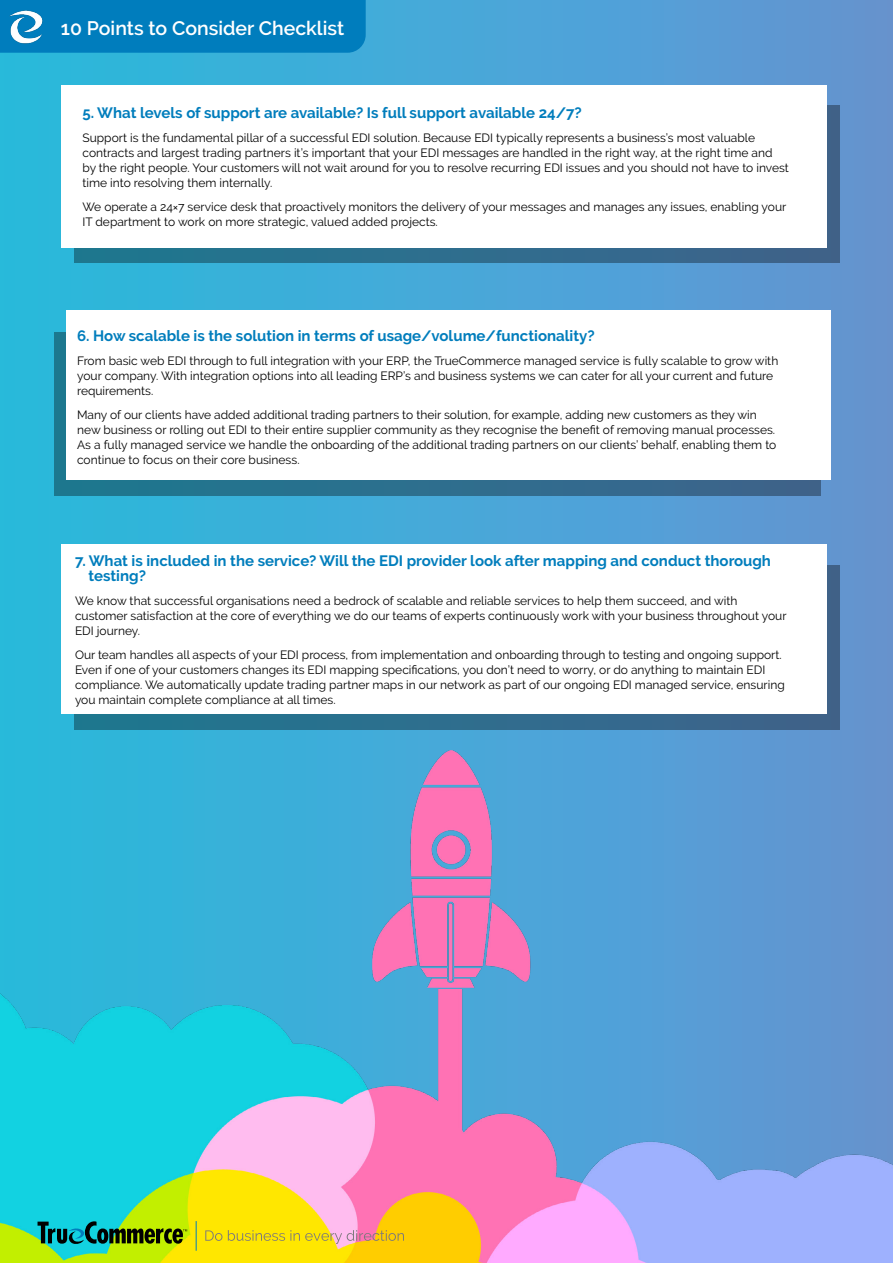
<style>
.page{position:relative;width:893px;height:1263px;background:#fff}
.page>*{position:absolute;margin:0;border:0;box-sizing:border-box;transform-origin:0 0}
.t1{font:600 19.5px "Raleway";color:#fff}
.t2{font:700 15px/15px "Raleway";color:#017dbc}
.t3{font:12px/15px "Raleway";color:#000}
</style>
<div class="page">
<div style="left:0;top:0;width:893px;height:1263px;background:linear-gradient(to right,#2abcdd,#6795d3)"></div>
<img style="left:0;top:750px;width:893px;height:513px">
<div style="left:54px;top:0;width:312px;height:53px;background:#007dbd"></div>
<img style="left:0;top:0;width:54px;height:54px">
<svg style="left:38px;top:1221px;width:149px;height:23px;background:#3c8548"></svg>
<svg style="left:205px;top:1230px;width:17px;height:11px"></svg>
<svg style="left:228px;top:1230px;width:176px;height:14px;background:#e9c43b"></svg>
<hr style="left:196px;top:1221px;width:1px;height:30px;background:#017dbc">
<div style="left:74px;top:105px;width:765px;height:158px;background:linear-gradient(to right,#1d788f,#40628b)"></div>
<div style="left:61px;top:85px;width:766px;height:163px;background:#fff"></div>
<div style="left:74px;top:565px;width:765px;height:165px;background:linear-gradient(to right,#1d788f,#40628b)"></div>
<div style="left:61px;top:544px;width:766px;height:170px;background:#fff"></div>
<div style="left:54px;top:332px;width:766px;height:164px;background:linear-gradient(to right,#1e7a90,#3e628b)"></div>
<div style="left:67px;top:311px;width:764px;height:169px;background:#fff"></div>
<h1 class="t1" style="left:61px;top:17px;width:285px">10 Points to Consider Checklist</h1>
<p class="t2" style="left:82px;top:105px;width:501px">5. What levels of support are available? Is full support available 24/7?</p>
<p class="t3" style="left:82px;top:130px;width:708px">Support is the fundamental pillar of a successful EDI solution. Because EDI typically represents a business’s most valuable contracts and largest trading partners it’s important that your EDI messages are handled in the right way, at the right time and by the right people. Your customers will not wait around for you to resolve recurring EDI issues and you should not have to invest time into resolving them internally.</p>
<p class="t3" style="left:82px;top:199px;width:705px">We operate a 24×7 service desk that proactively monitors the delivery of your messages and manages any issues, enabling your<br>IT department to work on more strategic, valued added projects.</p>
<p class="t2" style="left:77px;top:328px;width:519px">6. How scalable is the solution in terms of usage/volume/functionality?</p>
<p class="t3" style="left:77px;top:353px;width:703px">From basic web EDI through to full integration with your ERP, the TrueCommerce managed service is fully scalable to grow with your company. With integration options into all leading ERP’s and business systems we can cater for all your current and future requirements.</p>
<p class="t3" style="left:77px;top:407px;width:701px">Many of our clients have added additional trading partners to their solution, for example, adding new customers as they win new business or rolling out EDI to their entire supplier community as they recognise the benefit of removing manual processes.<br>As a fully managed service we handle the onboarding of the additional trading partners on our clients’ behalf, enabling them to continue to focus on their core business.</p>
<p class="t2" style="left:88px;top:553px;width:684px;text-indent:-14px">7. What is included in the service? Will the EDI provider look after mapping and conduct thorough testing?</p>
<p class="t3" style="left:75px;top:593px;width:713px">We know that successful organisations need a bedrock of scalable and reliable services to help them succeed, and with customer satisfaction at the core of everything we do our teams of experts continuously work with your business throughout your<br>EDI journey.</p>
<p class="t3" style="left:75px;top:647px;width:711px">Our team handles all aspects of your EDI process, from implementation and onboarding through to testing and ongoing support.<br>Even if one of your customers changes its EDI mapping specifications, you don’t need to worry, or do anything to maintain EDI compliance. We automatically update trading partner maps in our network as part of our ongoing EDI managed service, ensuring you maintain complete compliance at all times.</p>
</div>
